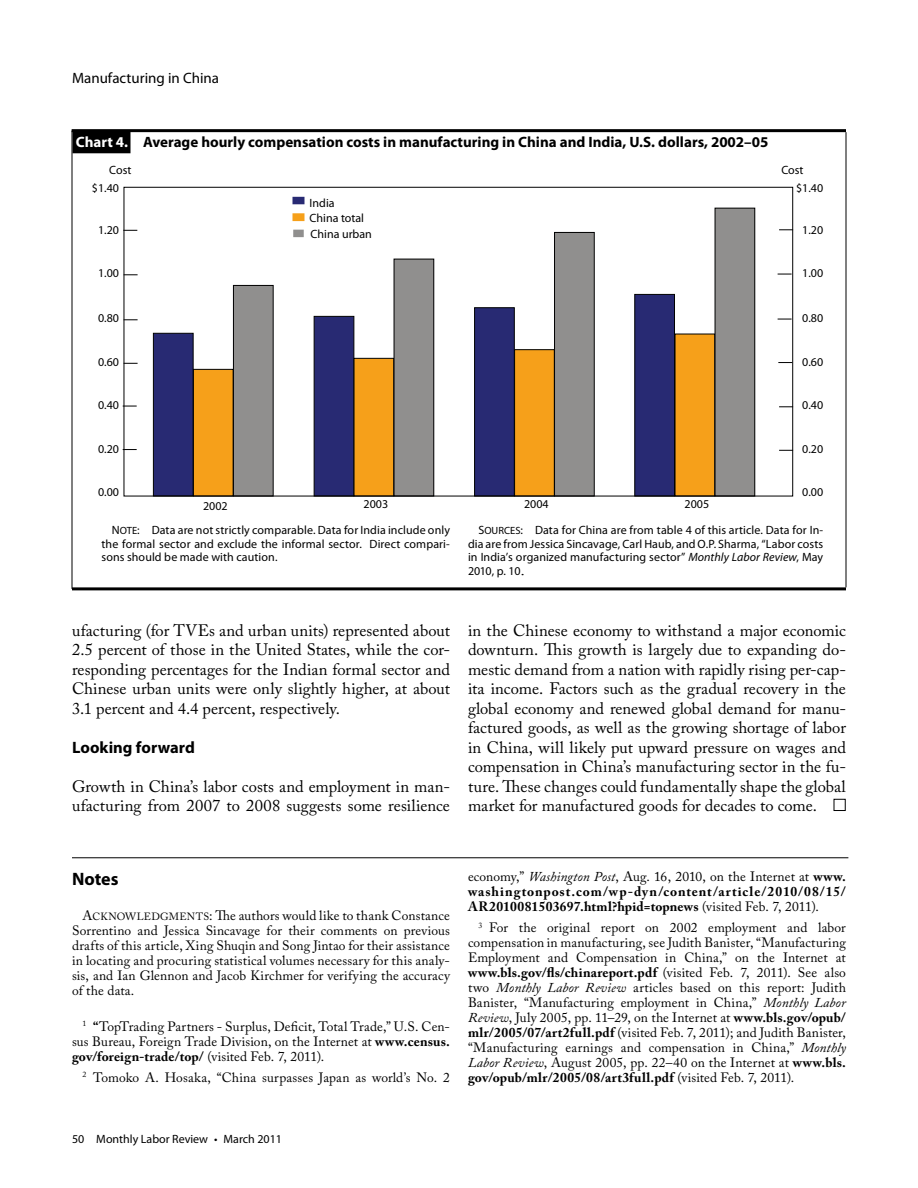
<style>
.page{position:relative;width:918px;height:1188px;background:#fff}
.page>*{position:absolute;margin:0;border:0;box-sizing:border-box;transform-origin:0 0}
.t1{font:700 18px "Myriad Pro";color:#000}
.t2{font:16.5px/19.5px "Adobe Caslon Pro";color:#000;text-align:justify}
.t3{font:700 16.5px "Myriad Pro";color:#000}
.t4{font:700 15px "Myriad Pro";color:#000}
.t5{font:15px "Myriad Pro";color:#000}
.Endnote_text{font:13.5px/15px "Adobe Caslon Pro";letter-spacing:.01em;color:#000;text-align:justify}
.Endnote_text-2{font:700 13.5px/15px "Adobe Caslon Pro";letter-spacing:.03em;color:#000;text-align:justify}
.t6{font:12px/13.5px "Myriad Pro";color:#000;text-align:justify}
.s1{color:#fff}
.s2{font-size:10.5px}
.s3{font-style:italic}
.s4{font-family:"Times New Roman";font-size:18px}
.s5{font-weight:700}
.s6{font-weight:400}
.s7{font-weight:400;font-style:italic}
</style>
<div class="page">
<hr style="left:72px;top:857px;width:776px;height:1px;background:#000">
<div style="left:72px;top:131px;width:58px;height:22px;background:#000"></div>
<div style="left:153px;top:333px;width:41px;height:163px;background:#282a73;border:1px solid #000101"></div>
<div style="left:314px;top:316px;width:40px;height:180px;background:#282a73;border:1px solid #000101"></div>
<div style="left:474px;top:307px;width:41px;height:189px;background:#282a73;border:1px solid #000101"></div>
<div style="left:634px;top:294px;width:41px;height:202px;background:#282a73;border:1px solid #000101"></div>
<div style="left:193px;top:369px;width:41px;height:127px;background:#f6a01a;border:1px solid #000101"></div>
<div style="left:354px;top:358px;width:40px;height:138px;background:#f6a01a;border:1px solid #000101"></div>
<div style="left:514px;top:349px;width:41px;height:147px;background:#f6a01a;border:1px solid #000101"></div>
<div style="left:675px;top:334px;width:40px;height:162px;background:#f6a01a;border:1px solid #000101"></div>
<div style="left:233px;top:285px;width:40px;height:211px;background:#908f8e"></div>
<div style="left:233px;top:285px;width:41px;height:211px;border:1px solid #000"></div>
<div style="left:394px;top:259px;width:40px;height:237px;background:#908f8e"></div>
<div style="left:394px;top:259px;width:40px;height:237px;border:1px solid #000"></div>
<div style="left:555px;top:232px;width:39px;height:264px;background:#908f8e"></div>
<div style="left:554px;top:232px;width:41px;height:264px;border:1px solid #000"></div>
<div style="left:715px;top:208px;width:40px;height:288px;background:#908f8e"></div>
<div style="left:715px;top:208px;width:40px;height:288px;border:1px solid #000"></div>
<div style="left:292px;top:197px;width:12px;height:7px;background:#282a73"></div>
<svg style="left:292px;top:213px;width:12px;height:8px"></svg>
<svg style="left:293px;top:230px;width:11px;height:7px"></svg>
<hr style="left:72px;top:587px;width:774px;height:3px;background:#000">
<hr style="left:72px;top:131px;width:1px;height:458px;background:#000">
<hr style="left:72px;top:129px;width:774px;height:3px;background:#000">
<hr style="left:846px;top:132px;width:1px;height:455px;background:#000">
<svg style="left:778px;top:274px;width:13px;height:1px"></svg>
<svg style="left:126px;top:274px;width:12px;height:1px"></svg>
<svg style="left:123px;top:230px;width:14px;height:1px"></svg>
<svg style="left:126px;top:363px;width:12px;height:1px"></svg>
<svg style="left:126px;top:319px;width:12px;height:1px"></svg>
<svg style="left:123px;top:406px;width:14px;height:1px"></svg>
<svg style="left:123px;top:449px;width:14px;height:1px"></svg>
<svg style="left:779px;top:229px;width:12px;height:1px"></svg>
<svg style="left:778px;top:319px;width:13px;height:1px"></svg>
<svg style="left:779px;top:406px;width:12px;height:1px"></svg>
<svg style="left:778px;top:362px;width:13px;height:1px"></svg>
<svg style="left:779px;top:450px;width:12px;height:1px"></svg>
<div style="left:834px;top:799px;width:12px;height:12px;border:1px solid #000"></div>
<p class="t5" style="left:72px;top:69px;width:149px">Manufacturing in China</p>
<p class="t4" style="left:76px;top:132px;width:694px"><span class="s1">Chart 4.</span> Average hourly compensation costs in manufacturing in China and India, U.S. dollars, 2002–05</p>
<p class="t6" style="left:109px;top:163px;width:24px">Cost</p>
<p class="t6" style="left:781px;top:163px;width:24px">Cost</p>
<p class="t6" style="left:92px;top:181px;width:29px">$1.40</p>
<p class="t6" style="left:98px;top:223px;width:22px">1.20</p>
<p class="t6" style="left:98px;top:266px;width:22px">1.00</p>
<p class="t6" style="left:98px;top:311px;width:22px">0.80</p>
<p class="t6" style="left:98px;top:355px;width:22px">0.60</p>
<p class="t6" style="left:98px;top:398px;width:22px">0.40</p>
<p class="t6" style="left:98px;top:442px;width:22px">0.20</p>
<p class="t6" style="left:98px;top:485px;width:22px">0.00</p>
<p class="t6" style="left:310px;top:196px;width:27px">India</p>
<p class="t6" style="left:310px;top:211px;width:56px">China total</p>
<p class="t6" style="left:311px;top:227px;width:63px">China urban</p>
<p class="t6" style="left:203px;top:499px;width:26px">2002</p>
<p class="t6" style="left:364px;top:497px;width:26px">2003</p>
<p class="t6" style="left:524px;top:497px;width:26px">2004</p>
<p class="t6" style="left:685px;top:497px;width:26px">2005</p>
<p class="t6" style="left:796px;top:181px;width:29px">$1.40</p>
<p class="t6" style="left:802px;top:223px;width:22px">1.20</p>
<p class="t6" style="left:802px;top:266px;width:22px">1.00</p>
<p class="t6" style="left:802px;top:311px;width:22px">0.80</p>
<p class="t6" style="left:802px;top:355px;width:22px">0.60</p>
<p class="t6" style="left:802px;top:398px;width:22px">0.40</p>
<p class="t6" style="left:802px;top:442px;width:22px">0.20</p>
<p class="t6" style="left:802px;top:485px;width:22px">0.00</p>
<p class="t6" style="left:101px;top:523px;width:350px;text-indent:10px">N<span class="s2">OTE</span>: Data are not strictly comparable. Data for India include only the formal sector and exclude the informal sector. Direct compari&shy;sons should be made with caution.</p>
<p class="t6" style="left:468px;top:523px;width:357px;text-indent:10px">S<span class="s2">OURCES</span>: Data for China are from table 4 of this article. Data for In&shy;dia are from Jessica Sincavage, Carl Haub, and O.P. Sharma, “Labor costs in India’s organized manufacturing sector” <span class="s3">Monthly Labor Review</span>, May 2010, p. 10<span class="s4">.</span></p>
<p class="t2" style="left:72px;top:620px;width:380px">ufacturing (for TVEs and urban units) represented about 2.5 percent of those in the United States, while the cor&shy;responding percentages for the Indian formal sector and Chinese urban units were only slightly higher, at about 3.1 percent and 4.4 percent, respectively.</p>
<p class="t3" style="left:72px;top:736px;width:125px">Looking forward</p>
<p class="t2" style="left:72px;top:776px;width:380px">Growth in China’s labor costs and employment in man&shy;ufacturing from 2007 to 2008 suggests some resilience</p>
<p class="t2" style="left:468px;top:620px;width:380px">in the Chinese economy to withstand a major economic downturn. This growth is largely due to expanding do&shy;mestic demand from a nation with rapidly rising per-cap&shy;ita income. Factors such as the gradual recovery in the global economy and renewed global demand for manu&shy;factured goods, as well as the growing shortage of labor in China, will likely put upward pressure on wages and compensation in China’s manufacturing sector in the fu&shy;ture. These changes could fundamentally shape the global market for manufactured goods for decades to come.</p>
<p class="t1" style="left:72px;top:867px;width:48px">Notes</p>
<p class="Endnote_text" style="left:72px;top:907px;width:380px;text-indent:10px">A<span class="s2">CKNOWLEDGMENTS</span>: The authors would like to thank Constance Sorrentino and Jessica Sincavage for their comments on previous drafts of this article, Xing Shuqin and Song Jintao for their assistance in locating and procuring statistical volumes necessary for this analy&shy;sis, and Ian Glennon and Jacob Kirchmer for verifying the accuracy of the data.</p>
<p class="Endnote_text" style="left:72px;top:1018px;width:380px;text-indent:10px"><sup>1</sup> <span class="s5">“</span>TopTrading Partners - Surplus, Deficit, Total Trade,” U.S. Cen&shy;sus Bureau, Foreign Trade Division, on the Internet at <span class="s5">www.census. gov/foreign-trade/top/</span> (visited Feb. 7, 2011).</p>
<p class="Endnote_text" style="left:82px;top:1069px;width:369px"><sup>2</sup> Tomoko A. Hosaka, “China surpasses Japan as world’s No. 2</p>
<p class="Endnote_text-2" style="left:468px;top:869px;width:380px"><span class="s6">economy,”</span> <span class="s7">Washington Post</span><span class="s6">, Aug. 16, 2010, on the Internet at</span> www. washingtonpost.com/wp-dyn/content/article/2010/08/15/ AR2010081503697.html?hpid=topnews <span class="s6">(visited Feb. 7, 2011).</span></p>
<p class="Endnote_text" style="left:468px;top:920px;width:380px;text-indent:10px"><sup>3</sup> For the original report on 2002 employment and labor compensation in manufacturing, see Judith Banister, “Manufacturing Employment and Compensation in China,” on the Internet at <span class="s5">www.bls.gov/fls/chinareport.pdf</span> (visited Feb. 7, 2011). See also two <span class="s3">Monthly Labor Review</span> articles based on this report: Judith Banister, “Manufacturing employment in China,” <span class="s3">Monthly Labor Review</span>, July 2005, pp. 11–29, on the Internet at <span class="s5">www.bls.gov/opub/ mlr/2005/07/art2full.pdf</span> (visited Feb. 7, 2011); and Judith Banister, “Manufacturing earnings and compensation in China,” <span class="s3">Monthly Labor Review</span>, August 2005, pp. 22–40 on the Internet at <span class="s5">www.bls. gov/opub/mlr/2005/08/art3full.pdf</span> (visited Feb. 7, 2011).</p>
<p class="t6" style="left:72px;top:1132px;width:212px">50 Monthly Labor Review • March 2011</p>
</div>
